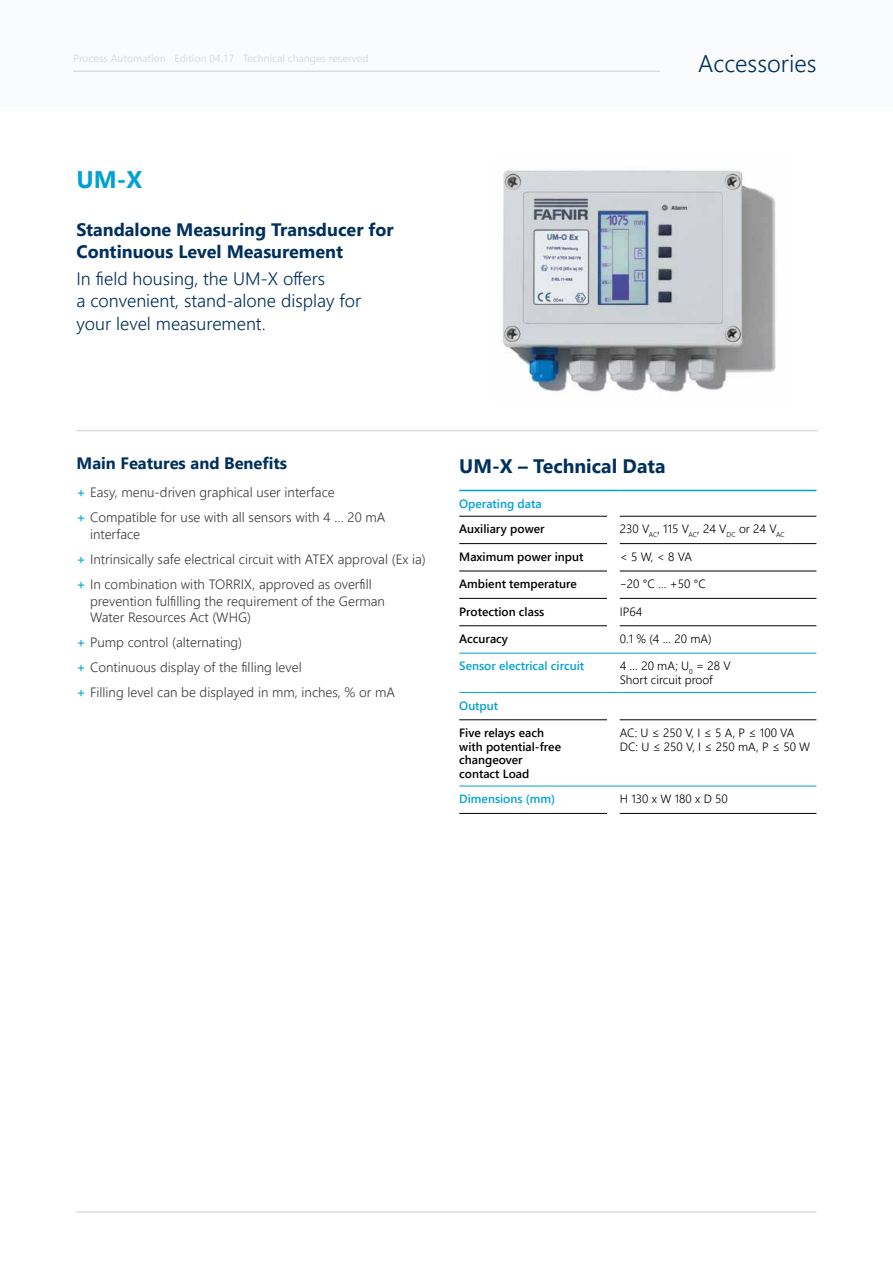
<style>
.page{position:relative;width:893px;height:1263px;background:#fff}
.page>*{position:absolute;margin:0;border:0;box-sizing:border-box;transform-origin:0 0}
.t1{font:300 24px "Segoe UI";color:#00305d}
.t2{font:700 24px "Segoe UI";color:#00a2d6}
.t3{font:700 19.5px "Segoe UI";color:#00305d}
.t4{font:300 18px/22.5px "Segoe UI";color:#00305d}
.t5{font:700 18px/22.5px "Segoe UI";color:#00305d}
.t6{font:700 16.5px "Segoe UI";color:#00305d}
.t7{font:300 13.5px/25px "Segoe UI";color:#3c3c3b}
.t8{font:300 12px/13.5px "Segoe UI";color:#000}
.t9{font:600 12px/13.5px "Segoe UI";color:#000}
.t10{font:600 12px "Segoe UI";color:#00a2d6}
.t11{font:300 12px "Segoe UI";color:#000;scale:1.5 1}
.t12{font:10.5px "Segoe UI";color:#dadada}
.s1{font-weight:600;color:#00abdb}
</style>
<div class="page">
<div style="left:0;top:0;width:893px;height:106px;background:#fafbfc"></div>
<hr style="left:77px;top:1211px;width:739px;height:2px;background:#dadada">
<img style="left:502px;top:170px;width:274px;height:222px">
<hr style="left:77px;top:430px;width:741px;height:1px;background:#dadada">
<hr style="left:459px;top:490px;width:148px;height:1px;background:#00a2d6">
<svg style="left:607px;top:490px;width:13px;height:1px"></svg>
<hr style="left:620px;top:490px;width:196px;height:1px;background:#00a2d6">
<hr style="left:459px;top:516px;width:148px;height:1px;background:#000">
<hr style="left:620px;top:516px;width:196px;height:1px;background:#000">
<hr style="left:459px;top:543px;width:148px;height:1px;background:#000">
<hr style="left:620px;top:543px;width:196px;height:1px;background:#000">
<hr style="left:459px;top:571px;width:148px;height:1px;background:#000">
<hr style="left:620px;top:571px;width:196px;height:1px;background:#000">
<hr style="left:459px;top:598px;width:148px;height:1px;background:#000">
<hr style="left:620px;top:598px;width:196px;height:1px;background:#000">
<hr style="left:459px;top:625px;width:148px;height:1px;background:#000">
<hr style="left:620px;top:625px;width:196px;height:1px;background:#000">
<hr style="left:459px;top:653px;width:148px;height:1px;background:#00a2d6">
<svg style="left:607px;top:653px;width:13px;height:1px"></svg>
<hr style="left:620px;top:653px;width:196px;height:1px;background:#00a2d6">
<hr style="left:459px;top:692px;width:148px;height:1px;background:#00a2d6">
<svg style="left:607px;top:692px;width:13px;height:1px"></svg>
<hr style="left:620px;top:692px;width:196px;height:1px;background:#00a2d6">
<hr style="left:459px;top:719px;width:148px;height:1px;background:#000">
<hr style="left:620px;top:719px;width:196px;height:1px;background:#000">
<hr style="left:459px;top:786px;width:148px;height:1px;background:#00a2d6">
<hr style="left:459px;top:813px;width:148px;height:1px;background:#000">
<svg style="left:607px;top:786px;width:13px;height:1px"></svg>
<hr style="left:620px;top:786px;width:196px;height:1px;background:#00a2d6">
<hr style="left:620px;top:813px;width:196px;height:1px;background:#000">
<hr style="left:73px;top:71px;width:587px;height:1px;background:#dadada">
<p class="t12" style="left:73px;top:49px;width:297px">Process Automation Edition 04.17 Technical changes reserved</p>
<h1 class="t1" style="left:698px;top:44px;width:120px">Accessories</h1>
<h1 class="t2" style="left:77px;top:160px;width:67px">UM-X</h1>
<h3 class="t5" style="left:77px;top:218px;width:319px">Standalone Measuring Transducer for<br>Continuous Level Measurement</h3>
<h3 class="t4" style="left:77px;top:267px;width:286px">In field housing, the UM-X offers<br>a convenient, stand-alone display for your level measurement.</h3>
<p class="t6" style="left:77px;top:450px;width:212px">Main Features and Benefits</p>
<p class="t7" style="left:77px;top:480px;width:310px"><span class="s1">+</span> Easy, menu-driven graphical user interface<br><span class="s1">+</span> Compatible for use with all sensors with 4 … 20 mA</p>
<p class="t7" style="left:77px;top:521px;width:351px;text-indent:14px">interface<br><span class="s1">+</span> Intrinsically safe electrical circuit with ATEX approval (Ex ia) <span class="s1">+</span> In combination with TORRIX, approved as overfill</p>
<p class="t7" style="left:90px;top:592px;width:297px;line-height:16.5px">prevention fulfilling the requirement of the German<br>Water Resources Act (WHG)</p>
<p class="t7" style="left:77px;top:629px;width:320px"><span class="s1">+</span> Pump control (alternating)<br><span class="s1">+</span> Continuous display of the filling level<br><span class="s1">+</span> Filling level can be displayed in mm, inches, % or mA</p>
<h2 class="t3" style="left:459px;top:451px;width:208px">UM-X – Technical Data</h2>
<p class="t10" style="left:459px;top:494px;width:84px">Operating data</p>
<p class="t9" style="left:459px;top:522px;width:87px">Auxiliary power</p>
<p class="t8" style="left:620px;top:522px;width:167px">230 V<sub>AC</sub>, 115 V<sub>AC</sub>, 24 V<sub>DC</sub> or 24 V<sub>AC</sub></p>
<p class="t9" style="left:459px;top:550px;width:126px">Maximum power input</p>
<p class="t8" style="left:620px;top:549px;width:74px">&lt; 5 W, &lt; 8 VA</p>
<p class="t9" style="left:459px;top:577px;width:119px">Ambient temperature</p>
<p class="t11" style="left:620px;top:574px;width:59px">-20 °C … +50 °C</p>
<p class="t9" style="left:459px;top:604px;width:87px">Protection class</p>
<p class="t8" style="left:620px;top:604px;width:24px">IP64</p>
<p class="t9" style="left:459px;top:632px;width:50px">Accuracy</p>
<p class="t8" style="left:620px;top:632px;width:93px">0.1 % (4 … 20 mA)</p>
<p class="t10" style="left:459px;top:656px;width:126px">Sensor electrical circuit</p>
<p class="t8" style="left:620px;top:659px;width:113px">4 … 20 mA; U<sub>0</sub> = 28 V<br>Short circuit proof</p>
<p class="t10" style="left:459px;top:696px;width:40px">Output</p>
<p class="t9" style="left:459px;top:726px;width:103px">Five relays each with potential-free changeover contact Load</p>
<p class="t8" style="left:620px;top:726px;width:192px">AC: U ≤ 250 V, I ≤ 5 A, P ≤ 100 VA<br>DC: U ≤ 250 V, I ≤ 250 mA, P ≤ 50 W</p>
<p class="t10" style="left:459px;top:789px;width:97px">Dimensions (mm)</p>
<p class="t8" style="left:620px;top:792px;width:110px">H 130 x W 180 x D 50</p>
</div>
